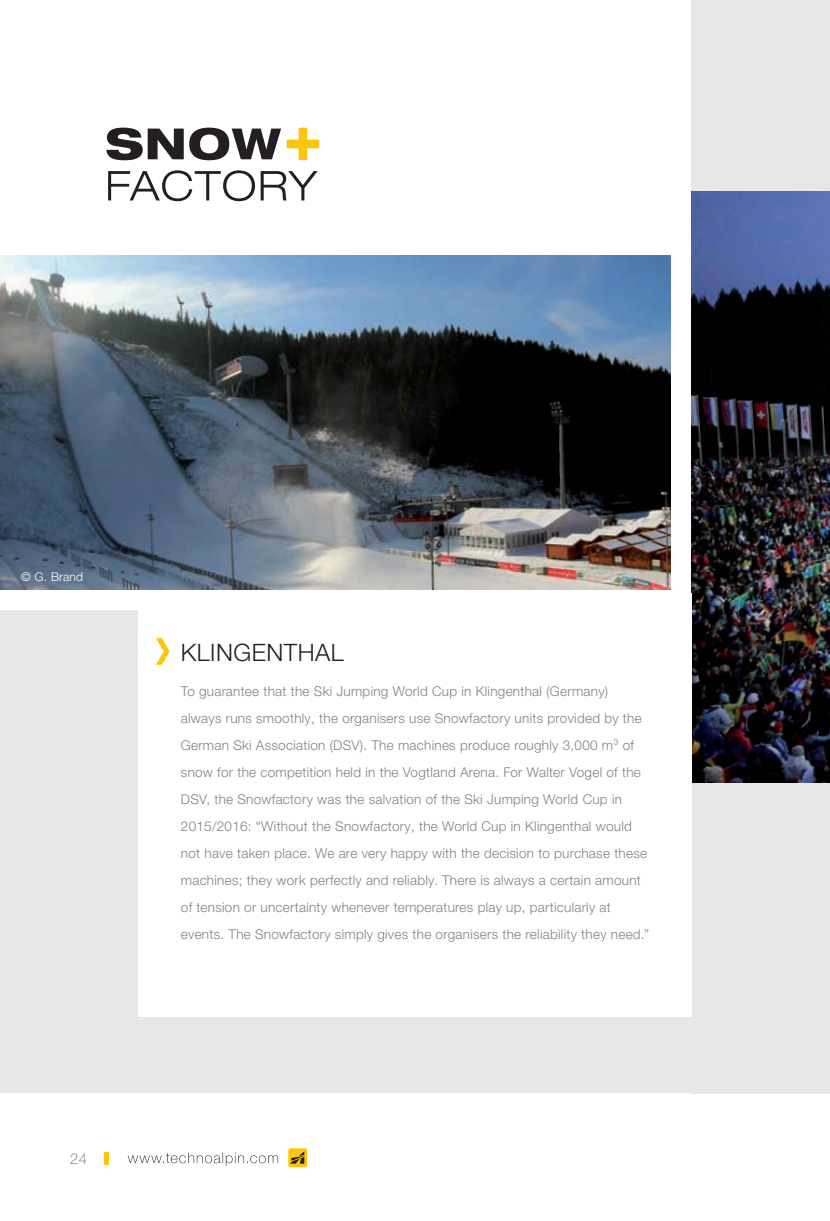
<style>
.page{position:relative;width:830px;height:1221px;background:#fff}
.page>*{position:absolute;margin:0;border:0;box-sizing:border-box;transform-origin:0 0}
.t1{font:300 24px "Helvetica Neue LTW1 G";letter-spacing:.02em;color:#231f20}
.t2{font:300 15px "Helvetica Neue LTW1 G";color:#939598}
.t3{font:300 13.5px/27px "Helvetica Neue LTW1 G";letter-spacing:.02em;color:#808285}
.t4{font:300 12px "Helvetica Neue LTW1 G";letter-spacing:.02em;color:#fff}
</style>
<div class="page">
<div style="left:0;top:610px;width:829px;height:483px;background:#e6e7e9"></div>
<div style="left:691px;top:0;width:138px;height:1093px;background:#e6e7e9"></div>
<img style="left:691px;top:191px;width:138px;height:591px">
<svg style="left:108px;top:170px;width:209px;height:31px"></svg>
<svg style="left:106px;top:128px;width:213px;height:32px"></svg>
<img style="left:0;top:255px;width:670px;height:334px">
<div style="left:138px;top:593px;width:553px;height:424px;background:#fff"></div>
<svg style="left:156px;top:638px;width:13px;height:26px"></svg>
<hr style="left:104px;top:1151px;width:4px;height:13px;background:#fec50d">
<svg style="left:128px;top:1152px;width:150px;height:13px"></svg>
<svg style="left:288px;top:1148px;width:19px;height:19px"></svg>
<p class="t4" style="left:21px;top:569px;width:63px">© G. Brand</p>
<p class="t2" style="left:70px;top:1148px;width:18px">24</p>
<h1 class="t1" style="left:181px;top:637px;width:164px">KLINGENTHAL</h1>
<p class="t3" style="left:181px;top:677px;width:469px">To guarantee that the Ski Jumping World Cup in Klingenthal (Germany) always runs smoothly, the organisers use Snowfactory units provided by the German Ski Association (DSV). The machines produce roughly 3,000 m³ of snow for the competition held in the Vogtland Arena. For Walter Vogel of the DSV, the Snowfactory was the salvation of the Ski Jumping World Cup in 2015/2016: “Without the Snowfactory, the World Cup in Klingenthal would not have taken place. We are very happy with the decision to purchase these machines; they work perfectly and reliably. There is always a certain amount of tension or uncertainty whenever temperatures play up, particularly at events. The Snowfactory simply gives the organisers the reliability they need.”</p>
</div>
